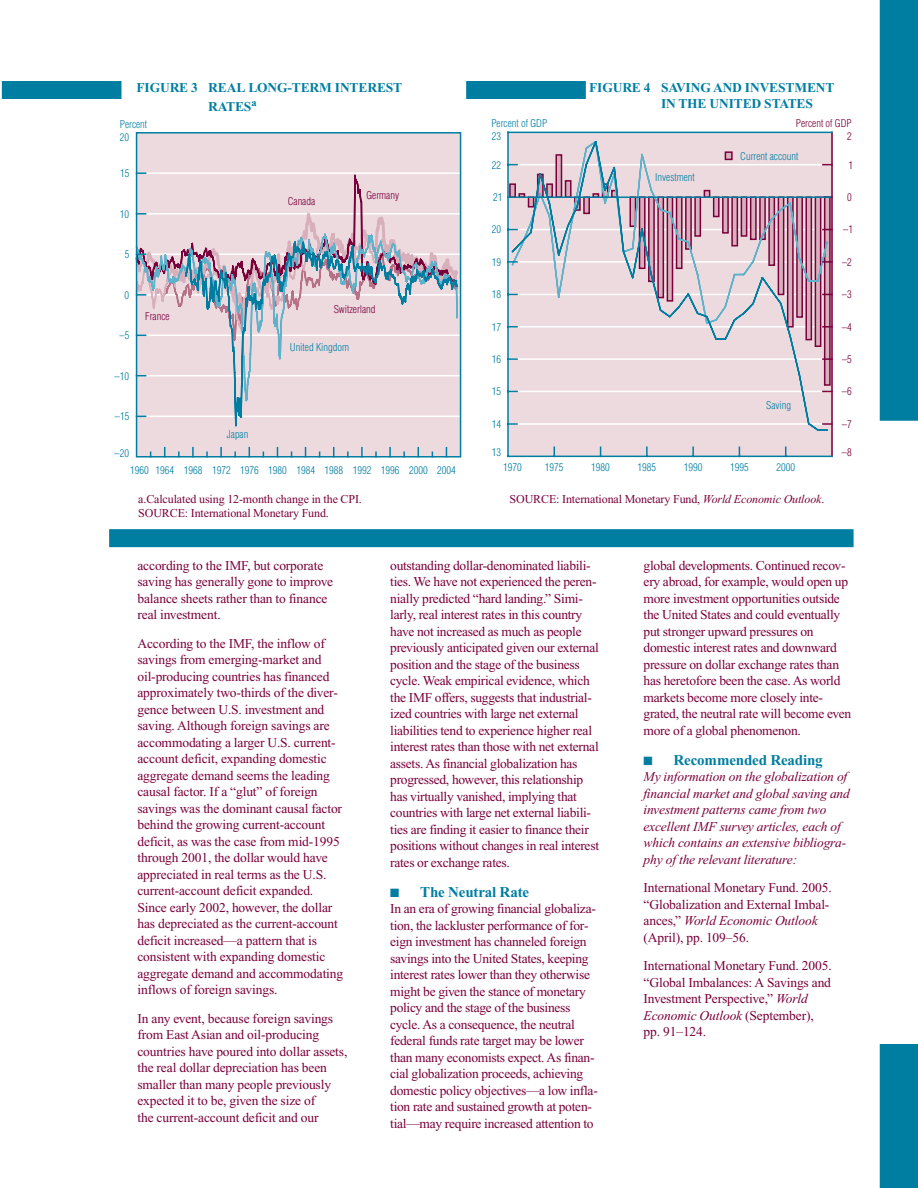
<style>
.page{position:relative;width:918px;height:1188px;background:#fff}
.page>*{position:absolute;margin:0;border:0;box-sizing:border-box;transform-origin:0 0}
.t1{font:700 15px "Times";letter-spacing:-.01em;color:#007ea2}
.t2{font:13.5px/16.5px "Times";letter-spacing:-.02em;color:#79003b}
.t3{font:italic 13.5px/16.5px "Times";letter-spacing:-.01em;color:#79003b}
.t4{font:700 13.5px/16.5px "Times";letter-spacing:-.01em;color:#007ea2}
.t5{font:12px/14.2px "Times";letter-spacing:-.01em;color:#79003b}
.t6{font:300 condensed 10.5px "Helvetica";color:#007ea2}
.t7{font:300 condensed 10.5px "Helvetica";color:#79003b}
.s1{font-style:italic}
</style>
<div class="page">
<div style="left:880px;top:0;width:38px;height:421px;background:#007ea2"></div>
<div style="left:880px;top:1044px;width:38px;height:144px;background:#007ea2"></div>
<div style="left:2px;top:81px;width:120px;height:18px;background:#007ea2"></div>
<div style="left:109px;top:529px;width:745px;height:18px;background:#007ea2"></div>
<div style="left:508px;top:132px;width:324px;height:324px;background:#eddadf"></div>
<svg style="left:509px;top:183px;width:1px;height:13px"></svg>
<svg style="left:829px;top:198px;width:2px;height:188px"></svg>
<hr style="left:831px;top:132px;width:2px;height:324px;background:#79003b">
<svg style="left:510px;top:141px;width:319px;height:290px"></svg>
<hr style="left:508px;top:456px;width:324px;height:1px;background:#007ea2">
<hr style="left:508px;top:132px;width:324px;height:1px;background:#007ea2">
<hr style="left:507px;top:132px;width:2px;height:324px;background:#007ea2">
<svg style="left:646px;top:447px;width:2px;height:9px"></svg>
<svg style="left:692px;top:447px;width:2px;height:9px"></svg>
<svg style="left:509px;top:423px;width:8px;height:2px"></svg>
<svg style="left:509px;top:358px;width:8px;height:2px"></svg>
<svg style="left:509px;top:326px;width:8px;height:2px"></svg>
<svg style="left:509px;top:261px;width:8px;height:2px"></svg>
<svg style="left:823px;top:423px;width:9px;height:2px"></svg>
<svg style="left:823px;top:358px;width:9px;height:2px"></svg>
<svg style="left:823px;top:326px;width:9px;height:2px"></svg>
<svg style="left:823px;top:261px;width:9px;height:2px"></svg>
<hr style="left:508px;top:196px;width:322px;height:2px;background:#007ea2">
<div style="left:725px;top:152px;width:7px;height:7px;background:#d8b0bc"></div>
<div style="left:725px;top:151px;width:8px;height:9px;border:2px solid #79003b"></div>
<div style="left:466px;top:81px;width:120px;height:18px;background:#007ea2"></div>
<div style="left:137px;top:133px;width:324px;height:324px;background:#eddadf"></div>
<hr style="left:137px;top:416px;width:324px;height:1px;background:#fff">
<svg style="left:192px;top:448px;width:2px;height:7px"></svg>
<svg style="left:220px;top:448px;width:2px;height:7px"></svg>
<svg style="left:361px;top:448px;width:2px;height:7px"></svg>
<svg style="left:389px;top:448px;width:2px;height:7px"></svg>
<svg style="left:184px;top:342px;width:274px;height:85px"></svg>
<div style="left:136px;top:132px;width:325px;height:326px;border:2px solid #007ea2"></div>
<svg style="left:135px;top:172px;width:325px;height:170px"></svg>
<p class="t4" style="left:208px;top:79px;width:195px;line-height:19.5px;text-indent:-72px">FIGURE 3 REAL LONG-TERM INTEREST<br>RATES<sup>a</sup></p>
<p class="t6" style="left:120px;top:120px;width:29px">Percent</p>
<p class="t6" style="left:120px;top:133px;width:11px">20</p>
<p class="t6" style="left:120px;top:169px;width:11px">15</p>
<p class="t6" style="left:120px;top:210px;width:11px">10</p>
<p class="t6" style="left:125px;top:250px;width:6px">5</p>
<p class="t6" style="left:125px;top:291px;width:6px">0</p>
<p class="t6" style="left:120px;top:331px;width:11px">–5</p>
<p class="t6" style="left:115px;top:372px;width:16px">–10</p>
<p class="t6" style="left:115px;top:412px;width:16px">–15</p>
<p class="t6" style="left:115px;top:449px;width:16px">–20</p>
<p class="t7" style="left:145px;top:312px;width:26px">France</p>
<p class="t6" style="left:227px;top:430px;width:23px">Japan</p>
<p class="t7" style="left:288px;top:197px;width:29px">Canada</p>
<p class="t7" style="left:366px;top:191px;width:34px">Germany</p>
<p class="t7" style="left:334px;top:305px;width:43px">Switzerland</p>
<p class="t6" style="left:290px;top:344px;width:61px">United Kingdom</p>
<p class="t6" style="left:130px;top:466px;width:327px">1960 1964 1968 1972 1976 1980 1984 1988 1992 1996 2000 2004</p>
<p class="t4" style="left:661px;top:80px;width:175px;text-indent:-72px">FIGURE 4 SAVING AND INVESTMENT<br>IN THE UNITED STATES</p>
<p class="t6" style="left:491px;top:120px;width:57px">Percent of GDP</p>
<p class="t7" style="left:796px;top:120px;width:57px">Percent of GDP</p>
<p class="t6" style="left:740px;top:152px;width:60px">Current account</p>
<p class="t6" style="left:492px;top:132px;width:11px">23</p>
<p class="t7" style="left:847px;top:132px;width:6px">2</p>
<p class="t6" style="left:492px;top:161px;width:11px">22</p>
<p class="t7" style="left:848px;top:161px;width:6px">1</p>
<p class="t6" style="left:655px;top:173px;width:41px">Investment</p>
<p class="t6" style="left:493px;top:193px;width:11px">21</p>
<p class="t7" style="left:847px;top:193px;width:6px">0</p>
<p class="t6" style="left:492px;top:226px;width:11px">20</p>
<p class="t7" style="left:843px;top:226px;width:11px">–1</p>
<p class="t6" style="left:492px;top:258px;width:11px">19</p>
<p class="t7" style="left:842px;top:258px;width:11px">–2</p>
<p class="t6" style="left:492px;top:290px;width:11px">18</p>
<p class="t7" style="left:842px;top:290px;width:11px">–3</p>
<p class="t6" style="left:492px;top:323px;width:11px">17</p>
<p class="t7" style="left:842px;top:323px;width:11px">–4</p>
<p class="t6" style="left:492px;top:355px;width:11px">16</p>
<p class="t7" style="left:842px;top:355px;width:11px">–5</p>
<p class="t6" style="left:492px;top:387px;width:11px">15</p>
<p class="t7" style="left:842px;top:387px;width:11px">–6</p>
<p class="t6" style="left:766px;top:401px;width:27px">Saving</p>
<p class="t6" style="left:492px;top:420px;width:11px">14</p>
<p class="t7" style="left:842px;top:420px;width:11px">–7</p>
<p class="t6" style="left:492px;top:448px;width:11px">13</p>
<p class="t7" style="left:842px;top:448px;width:11px">–8</p>
<p class="t6" style="left:503px;top:463px;width:20px">1970</p>
<p class="t6" style="left:545px;top:463px;width:20px">1975</p>
<p class="t6" style="left:591px;top:463px;width:20px">1980</p>
<p class="t6" style="left:637px;top:463px;width:20px">1985</p>
<p class="t6" style="left:684px;top:463px;width:20px">1990</p>
<p class="t6" style="left:730px;top:463px;width:20px">1995</p>
<p class="t6" style="left:776px;top:463px;width:20px">2000</p>
<p class="t5" style="left:138px;top:493px;width:225px">a.Calculated using 12-month change in the CPI.<br>SOURCE: International Monetary Fund.</p>
<p class="t5" style="left:510px;top:493px;width:316px">SOURCE: International Monetary Fund, <span class="s1">World Economic Outlook</span>.</p>
<p class="t2" style="left:137px;top:558px;width:197px">according to the IMF, but corporate saving has generally gone to improve balance sheets rather than to finance real investment.</p>
<p class="t2" style="left:137px;top:636px;width:207px">According to the IMF, the inflow of savings from emerging-market and oil-producing countries has financed approximately two-thirds of the diver&shy;gence between U.S. investment and saving. Although foreign savings are accommodating a larger U.S. current&shy;account deficit, expanding domestic aggregate demand seems the leading causal factor. If a “glut” of foreign savings was the dominant causal factor behind the growing current-account deficit, as was the case from mid-1995 through 2001, the dollar would have appreciated in real terms as the U.S. current-account deficit expanded.<br>Since early 2002, however, the dollar has depreciated as the current-account deficit increased—a pattern that is consistent with expanding domestic aggregate demand and accommodating inflows of foreign savings.</p>
<p class="t2" style="left:137px;top:1011px;width:211px">In any event, because foreign savings from East Asian and oil-producing countries have poured into dollar assets, the real dollar depreciation has been smaller than many people previously expected it to be, given the size of<br>the current-account deficit and our</p>
<p class="t2" style="left:390px;top:558px;width:210px">outstanding dollar-denominated liabili&shy;ties. We have not experienced the peren&shy;nially predicted “hard landing.” Simi&shy;larly, real interest rates in this country have not increased as much as people previously anticipated given our external position and the stage of the business cycle. Weak empirical evidence, which the IMF offers, suggests that industrial&shy;ized countries with large net external liabilities tend to experience higher real interest rates than those with net external assets. As financial globalization has progressed, however, this relationship has virtually vanished, implying that countries with large net external liabili&shy;ties are finding it easier to finance their positions without changes in real interest rates or exchange rates.</p>
<p class="t1" style="left:390px;top:886px;width:140px">■ The Neutral Rate</p>
<p class="t2" style="left:390px;top:902px;width:209px">In an era of growing financial globaliza&shy;tion, the lackluster performance of for&shy;eign investment has channeled foreign savings into the United States, keeping interest rates lower than they otherwise might be given the stance of monetary policy and the stage of the business cycle. As a consequence, the neutral federal funds rate target may be lower than many economists expect. As finan&shy;cial globalization proceeds, achieving domestic policy objectives—a low infla&shy;tion rate and sustained growth at poten&shy;tial—may require increased attention to</p>
<p class="t2" style="left:644px;top:558px;width:209px">global developments. Continued recov&shy;ery abroad, for example, would open up more investment opportunities outside the United States and could eventually put stronger upward pressures on domestic interest rates and downward pressure on dollar exchange rates than has heretofore been the case. As world markets become more closely inte&shy;grated, the neutral rate will become even more of a global phenomenon.</p>
<p class="t1" style="left:644px;top:754px;width:181px">■ Recommended Reading</p>
<p class="t3" style="left:644px;top:770px;width:208px">My information on the globalization of financial market and global saving and investment patterns came from two excellent IMF survey articles, each of which contains an extensive bibliogra&shy;phy of the relevant literature:</p>
<p class="t2" style="left:644px;top:881px;width:190px">International Monetary Fund. 2005. “Globalization and External Imbal&shy;ances,” <span class="s1">World Economic Outlook </span>(April), pp. 109–56.</p>
<p class="t2" style="left:644px;top:959px;width:190px">International Monetary Fund. 2005. “Global Imbalances: A Savings and<br>Investment Perspective,” <span class="s1">World<br>Economic Outlook</span> (September), pp. 91–124.</p>
</div>
